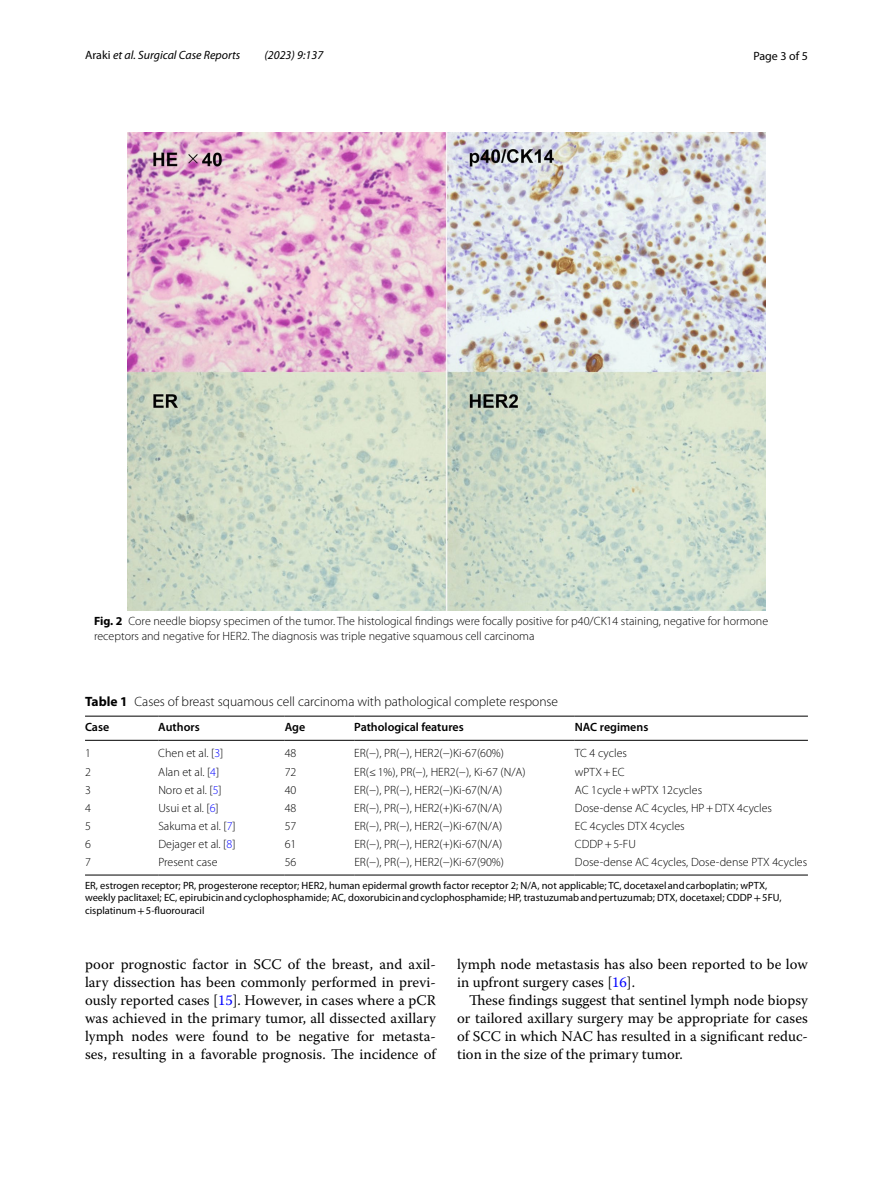
<style>
.page{position:relative;width:893px;height:1187px;background:#fff}
.page>*{position:absolute;margin:0;border:0;box-sizing:border-box;transform-origin:0 0}
.t1{font:14.7px/18px "Warnock Pro";color:#000;text-align:justify}
.t2{font:300 13.5px "Myriad Pro";color:#000}
.t3{font:300 12px/15px "Myriad Pro";color:#000}
.t4{font:600 12px "Myriad Pro";color:#000}
.t5{font:italic 12px "Myriad Pro";color:#000}
.t6{font:12px "Myriad Pro";color:#000}
.t7{font:10.5px/12.8px "Myriad Pro";color:#000}
.s1{font-style:normal}
.s2{font-weight:700}
.s3{color:#00f}
.s4{font-family:"STIX"}
</style>
<div class="page">
<img style="left:128px;top:133px;width:637px;height:477px">
<hr style="left:85px;top:715px;width:73px;height:1px;background:#000">
<hr style="left:85px;top:740px;width:73px;height:1px;background:#000">
<hr style="left:158px;top:715px;width:127px;height:1px;background:#000">
<hr style="left:158px;top:740px;width:127px;height:1px;background:#000">
<hr style="left:285px;top:715px;width:69px;height:1px;background:#000">
<hr style="left:285px;top:740px;width:69px;height:1px;background:#000">
<hr style="left:354px;top:715px;width:221px;height:1px;background:#000">
<hr style="left:354px;top:740px;width:221px;height:1px;background:#000">
<hr style="left:575px;top:715px;width:233px;height:1px;background:#000">
<hr style="left:575px;top:740px;width:233px;height:1px;background:#000">
<hr style="left:85px;top:874px;width:73px;height:1px;background:#000">
<hr style="left:158px;top:874px;width:127px;height:1px;background:#000">
<hr style="left:285px;top:874px;width:69px;height:1px;background:#000">
<hr style="left:354px;top:874px;width:221px;height:1px;background:#000">
<hr style="left:575px;top:874px;width:233px;height:1px;background:#000">
<p class="t5" style="left:85px;top:48px;width:157px"><span class="s1">Araki</span> et al. Surgical Case Reports</p>
<p class="t5" style="left:264px;top:48px;width:60px">(2023) 9:137</p>
<p class="t6" style="left:753px;top:48px;width:56px">Page 3 of 5</p>
<p class="t3" style="left:94px;top:614px;width:676px"><span class="s2">Fig. 2</span> Core needle biopsy specimen of the tumor. The histological findings were focally positive for p40/CK14 staining, negative for hormone receptors and negative for HER2. The diagnosis was triple negative squamous cell carcinoma</p>
<p class="t2" style="left:85px;top:694px;width:475px"><span class="s2">Table 1</span> Cases of breast squamous cell carcinoma with pathological complete response</p>
<p class="t4" style="left:85px;top:718px;width:26px">Case</p>
<p class="t4" style="left:158px;top:718px;width:43px">Authors</p>
<p class="t4" style="left:285px;top:718px;width:22px">Age</p>
<p class="t4" style="left:354px;top:718px;width:111px">Pathological features</p>
<p class="t4" style="left:575px;top:718px;width:75px">NAC regimens</p>
<p class="t3" style="left:85px;top:746px;width:7px">1</p>
<p class="t3" style="left:158px;top:746px;width:67px">Chen et al. [<span class="s3">3</span>]</p>
<p class="t3" style="left:285px;top:746px;width:13px">48</p>
<p class="t3" style="left:354px;top:746px;width:151px">ER(−), PR(−), HER2(−)Ki-67(60%)</p>
<p class="t3" style="left:575px;top:746px;width:54px">TC 4 cycles</p>
<p class="t3" style="left:85px;top:764px;width:7px">2</p>
<p class="t3" style="left:158px;top:764px;width:63px">Alan et al. [<span class="s3">4</span>]</p>
<p class="t3" style="left:285px;top:764px;width:13px">72</p>
<p class="t3" style="left:354px;top:764px;width:173px">ER(≤1%), PR(−), HER2(−), Ki-67 (N/A)</p>
<p class="t3" style="left:575px;top:764px;width:51px">wPTX+EC</p>
<p class="t3" style="left:85px;top:782px;width:7px">3</p>
<p class="t3" style="left:158px;top:782px;width:65px">Noro et al. [<span class="s3">5</span>]</p>
<p class="t3" style="left:285px;top:782px;width:13px">40</p>
<p class="t3" style="left:354px;top:782px;width:149px">ER(−), PR(−), HER2(−)Ki-67(N/A)</p>
<p class="t3" style="left:575px;top:782px;width:129px">AC 1cycle+wPTX 12cycles</p>
<p class="t3" style="left:85px;top:800px;width:7px">4</p>
<p class="t3" style="left:158px;top:800px;width:62px">Usui et al. [<span class="s3">6</span>]</p>
<p class="t3" style="left:285px;top:800px;width:13px">48</p>
<p class="t3" style="left:354px;top:800px;width:149px">ER(−), PR(−), HER2(+)Ki-67(N/A)</p>
<p class="t3" style="left:575px;top:800px;width:199px">Dose-dense AC 4cycles, HP+DTX 4cycles</p>
<p class="t3" style="left:85px;top:818px;width:7px">5</p>
<p class="t3" style="left:158px;top:818px;width:79px">Sakuma et al. [<span class="s3">7</span>]</p>
<p class="t3" style="left:285px;top:818px;width:13px">57</p>
<p class="t3" style="left:354px;top:818px;width:149px">ER(−), PR(−), HER2(−)Ki-67(N/A)</p>
<p class="t3" style="left:575px;top:818px;width:111px">EC 4cycles DTX 4cycles</p>
<p class="t3" style="left:85px;top:836px;width:7px">6</p>
<p class="t3" style="left:158px;top:836px;width:79px">Dejager et al. [<span class="s3">8</span>]</p>
<p class="t3" style="left:285px;top:836px;width:13px">61</p>
<p class="t3" style="left:354px;top:836px;width:149px">ER(−), PR(−), HER2(+)Ki-67(N/A)</p>
<p class="t3" style="left:575px;top:836px;width:63px">CDDP+5-FU</p>
<p class="t3" style="left:85px;top:855px;width:7px">7</p>
<p class="t3" style="left:158px;top:855px;width:61px">Present case</p>
<p class="t3" style="left:285px;top:855px;width:13px">56</p>
<p class="t3" style="left:354px;top:855px;width:151px">ER(−), PR(−), HER2(−)Ki-67(90%)</p>
<p class="t3" style="left:575px;top:855px;width:234px">Dose-dense AC 4cycles, Dose-dense PTX 4cycles</p>
<p class="t7" style="left:85px;top:878px;width:698px">ER, estrogen receptor; PR, progesterone receptor; HER2, human epidermal growth factor receptor 2; N/A, not applicable; TC, docetaxel andcarboplatin; wPTX, weekly paclitaxel; EC, epirubicinandcyclophosphamide; AC, doxorubicinandcyclophosphamide; HP, trastuzumabandpertuzumab; DTX, docetaxel; CDDP<span class="s4">+</span>5FU, cisplatinum<span class="s4">+</span>5-fluorouracil</p>
<p class="t1" style="left:85px;top:955px;width:352px">poor prognostic factor in SCC of the breast, and axil&shy;lary dissection has been commonly performed in previ&shy;ously reported cases [<span class="s3">15</span>]. However, in cases where a pCR was achieved in the primary tumor, all dissected axillary lymph nodes were found to be negative for metasta&shy;ses, resulting in a favorable prognosis. The incidence of</p>
<p class="t1" style="left:457px;top:955px;width:352px">lymph node metastasis has also been reported to be low in upfront surgery cases [<span class="s3">16</span>].</p>
<p class="t1" style="left:457px;top:991px;width:352px;text-indent:12px">These findings suggest that sentinel lymph node biopsy or tailored axillary surgery may be appropriate for cases of SCC in which NAC has resulted in a significant reduc&shy;tion in the size of the primary tumor.</p>
</div>
